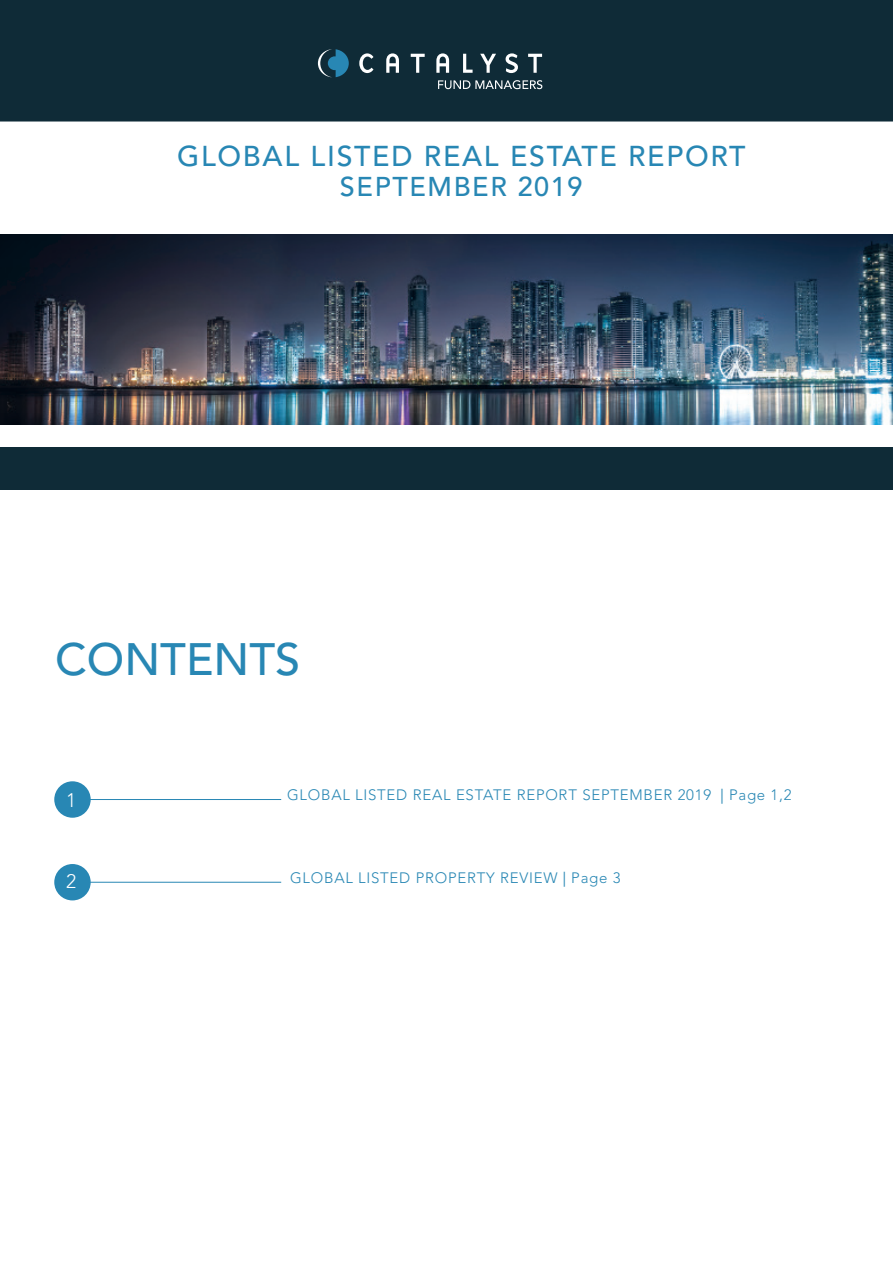
<style>
.page{position:relative;width:893px;height:1263px;background:#fff}
.page>*{position:absolute;margin:0;border:0;box-sizing:border-box;transform-origin:0 0}
.t1{font:500 45px "Avenir LT Std";color:#2887b4}
.t2{font:500 28.5px "Avenir LT Std";letter-spacing:.06em;color:#2887b4}
.t3{font:500 27px "Avenir LT Std";letter-spacing:.06em;color:#2887b4}
.t4{font:300 19.5px "Avenir LT Std";color:#fff}
.t5{font:300 15px "Avenir LT Std";letter-spacing:.05em;color:#2887b4}
.s1{font-family:"Minion Pro";font-weight:400}
</style>
<div class="page">
<img style="left:0;top:234px;width:893px;height:191px">
<div style="left:54px;top:781px;width:37px;height:37px;background:#2887b4;border-radius:50%"></div>
<hr style="left:81px;top:799px;width:200px;height:1px;background:#2887b4">
<div style="left:54px;top:864px;width:37px;height:36px;background:#2887b4;border-radius:50%"></div>
<hr style="left:81px;top:882px;width:200px;height:1px;background:#2887b4">
<div style="left:0;top:0;width:893px;height:122px;background:#0f2b37"></div>
<div style="left:0;top:447px;width:893px;height:43px;background:#0f2b37"></div>
<svg style="left:318px;top:49px;width:31px;height:28px"></svg>
<svg style="left:359px;top:53px;width:14px;height:20px"></svg>
<svg style="left:386px;top:53px;width:13px;height:20px"></svg>
<svg style="left:411px;top:54px;width:14px;height:19px"></svg>
<svg style="left:436px;top:53px;width:13px;height:20px"></svg>
<svg style="left:463px;top:54px;width:10px;height:19px"></svg>
<svg style="left:480px;top:54px;width:16px;height:19px"></svg>
<svg style="left:506px;top:53px;width:12px;height:20px"></svg>
<svg style="left:528px;top:54px;width:14px;height:19px"></svg>
<svg style="left:438px;top:80px;width:104px;height:9px"></svg>
<p class="t2" style="left:177px;top:139px;width:570px">GLOBAL LISTED REAL ESTATE REPORT</p>
<p class="t3" style="left:340px;top:171px;width:244px">SEPTEMBER 2019</p>
<p class="t1" style="left:55px;top:633px;width:246px">CONTENTS</p>
<p class="t4" style="left:66px;top:788px;width:12px">1</p>
<p class="t5" style="left:287px;top:786px;width:506px">GLOBAL LISTED REAL ESTATE REPORT SEPTEMBER 2019 <span class="s1">|</span> Page 1,2</p>
<p class="t4" style="left:66px;top:869px;width:12px">2</p>
<p class="t5" style="left:290px;top:869px;width:332px">GLOBAL LISTED PROPERTY REVIEW <span class="s1">|</span> Page 3</p>
</div>
